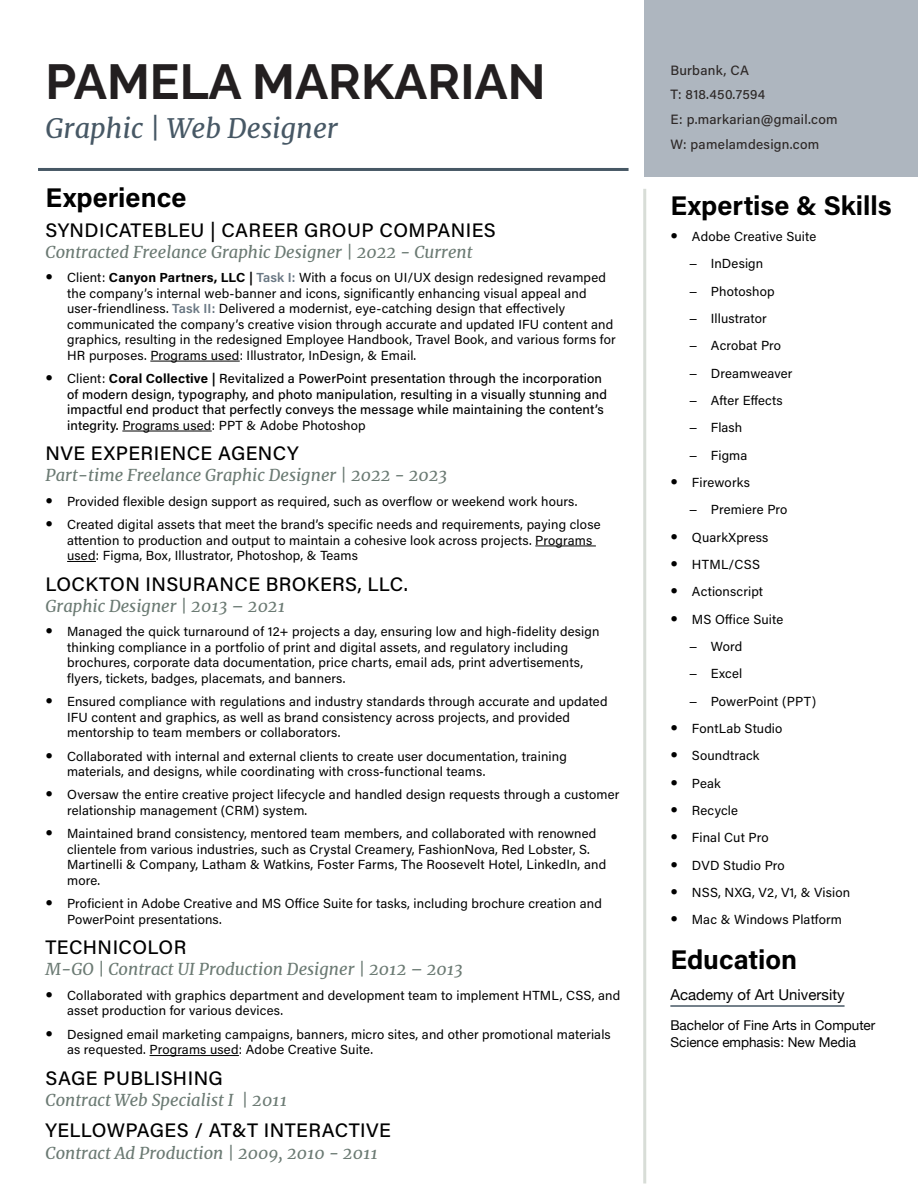
<style>
.page{position:relative;width:918px;height:1188px;background:#fff}
.page>*{position:absolute;margin:0;border:0;box-sizing:border-box;transform-origin:0 0}
.Title_of_Article{font:700 49.5px "Raleway";color:#231f20}
.Header_1{font:700 27px "Acumin Pro";color:#010101}
.Header_1-2{font:italic 27px "Merriweather";color:#475865}
.Header_2{font:500 19.5px "Acumin Pro";letter-spacing:.02em;color:#010101}
.Header_3{font:italic 16.5px "Merriweather";color:#6b7a73}
.Sidebar_Header{font:15px "Helvetica Neue";color:#010101}
.Exhibit{font:500 13.5px "Acumin Pro";letter-spacing:.02em;color:#2e2928}
.Sidebar{font:13.5px/16.5px "Helvetica Neue";color:#010101}
.t1{font:13.2px/15.6px "Acumin Pro";letter-spacing:.01em;color:#010101}
.t2{font:500 13.2px/15.6px "Acumin Pro";letter-spacing:.01em;color:#010101}
.s1{font-family:"Helvetica Neue";font-weight:300;font-size:15px}
.s2{font-weight:700}
.s3{font-weight:600}
.s4{font-weight:600;color:#697783}
.s5{font-weight:400}
</style>
<div class="page">
<div style="left:645px;top:0;width:273px;height:177px;background:#aeb6bf"></div>
<hr style="left:150px;top:361px;width:90px;height:1px;background:#010101">
<hr style="left:122px;top:431px;width:90px;height:1px;background:#010101">
<hr style="left:535px;top:546px;width:61px;height:1px;background:#010101">
<svg style="left:67px;top:561px;width:29px;height:1px"></svg>
<hr style="left:150px;top:1055px;width:89px;height:1px;background:#010101">
<hr style="left:670px;top:1005px;width:175px;height:2px;background:#475865">
<hr style="left:38px;top:168px;width:591px;height:3px;background:#475865">
<hr style="left:643px;top:189px;width:3px;height:995px;background:#d8ddd7">
<p class="Title_of_Article" style="left:46px;top:42px;width:502px">PAMELA MARKARIAN</p>
<p class="Header_1-2" style="left:46px;top:110px;width:294px">Graphic | Web Designer</p>
<p class="Header_1" style="left:46px;top:179px;width:142px">Experience</p>
<p class="Header_2" style="left:46px;top:216px;width:452px">SYNDICATEBLEU | CAREER GROUP COMPANIES</p>
<p class="Header_3" style="left:46px;top:240px;width:429px">Contracted Freelance Graphic Designer | 2022 - Current</p>
<p class="t1" style="left:67px;top:269px;width:550px;text-indent:-22px"><span class="s1">•</span> Client: <span class="s2">Canyon Partners, LLC</span> <span class="s3">|</span> <span class="s4">Task I:</span> With a focus on UI/UX design redesigned revamped the company’s internal web-banner and icons, significantly enhancing visual appeal and user-friendliness. <span class="s4">Task II:</span> Delivered a modernist, eye-catching design that effectively communicated the company’s creative vision through accurate and updated IFU content and graphics, resulting in the redesigned Employee Handbook, Travel Book, and various forms for HR purposes. Programs used: Illustrator, InDesign, &amp; Email.</p>
<p class="t2" style="left:67px;top:370px;width:542px;text-indent:-22px"><span class="s1">•</span> <span class="s5">Client:</span> <span class="s2">Coral Collective</span> <span class="s3">|</span> Revitalized a PowerPoint presentation through the incorporation of modern design, typography, and photo manipulation, resulting in a visually stunning and impactful end product that perfectly conveys the message while maintaining the content’s integrity. <span class="s5">Programs used: PPT &amp; Adobe Photoshop</span></p>
<p class="Header_2" style="left:46px;top:440px;width:255px">NVE EXPERIENCE AGENCY</p>
<p class="Header_3" style="left:46px;top:464px;width:403px">Part-time Freelance Graphic Designer | 2022 - 2023</p>
<p class="t1" style="left:46px;top:493px;width:533px"><span class="s1">•</span> Provided flexible design support as required, such as overflow or weekend work hours.</p>
<p class="t1" style="left:67px;top:516px;width:535px;text-indent:-22px"><span class="s1">•</span> Created digital assets that meet the brand’s specific needs and requirements, paying close attention to production and output to maintain a cohesive look across projects. Programs used: Figma, Box, Illustrator, Photoshop, &amp; Teams</p>
<p class="Header_2" style="left:46px;top:570px;width:364px">LOCKTON INSURANCE BROKERS, LLC.</p>
<p class="Header_3" style="left:46px;top:594px;width:241px">Graphic Designer | 2013 – 2021</p>
<p class="t1" style="left:67px;top:623px;width:534px;text-indent:-22px"><span class="s1">•</span> Managed the quick turnaround of 12+ projects a day, ensuring low and high-fidelity design thinking compliance in a portfolio of print and digital assets, and regulatory including brochures, corporate data documentation, price charts, email ads, print advertisements, flyers, tickets, badges, placemats, and banners.</p>
<p class="t1" style="left:67px;top:693px;width:542px;text-indent:-22px"><span class="s1">•</span> Ensured compliance with regulations and industry standards through accurate and updated<br>IFU content and graphics, as well as brand consistency across projects, and provided mentorship to team members or collaborators.</p>
<p class="t1" style="left:67px;top:748px;width:501px;text-indent:-22px"><span class="s1">•</span> Collaborated with internal and external clients to create user documentation, training materials, and designs, while coordinating with cross-functional teams.</p>
<p class="t1" style="left:67px;top:787px;width:554px;text-indent:-22px"><span class="s1">•</span> Oversaw the entire creative project lifecycle and handled design requests through a customer relationship management (CRM) system.</p>
<p class="t1" style="left:67px;top:825px;width:541px;text-indent:-22px"><span class="s1">•</span> Maintained brand consistency, mentored team members, and collaborated with renowned clientele from various industries, such as Crystal Creamery, FashionNova, Red Lobster, S.<br>Martinelli &amp; Company, Latham &amp; Watkins, Foster Farms, The Roosevelt Hotel, LinkedIn, and more.</p>
<p class="t1" style="left:67px;top:895px;width:536px;text-indent:-22px"><span class="s1">•</span> Proficient in Adobe Creative and MS Office Suite for tasks, including brochure creation and<br>PowerPoint presentations.</p>
<p class="Header_2" style="left:46px;top:934px;width:142px">TECHNICOLOR</p>
<p class="Header_3" style="left:46px;top:958px;width:419px">M-GO | Contract UI Production Designer | 2012 – 2013</p>
<p class="t1" style="left:67px;top:987px;width:555px;text-indent:-22px"><span class="s1">•</span> Collaborated with graphics department and development team to implement HTML, CSS, and asset production for various devices.</p>
<p class="t1" style="left:67px;top:1026px;width:545px;text-indent:-22px"><span class="s1">•</span> Designed email marketing campaigns, banners, micro sites, and other promotional materials as requested. Programs used: Adobe Creative Suite.</p>
<p class="Header_2" style="left:46px;top:1064px;width:179px">SAGE PUBLISHING</p>
<p class="Header_3" style="left:46px;top:1089px;width:243px">Contract Web Specialist I | 2011</p>
<p class="Header_2" style="left:46px;top:1117px;width:347px">YELLOWPAGES / AT&amp;T INTERACTIVE</p>
<p class="Header_3" style="left:46px;top:1141px;width:334px">Contract Ad Production | 2009, 2010 - 2011</p>
<p class="Exhibit" style="left:670px;top:61px;width:80px">Burbank, CA</p>
<p class="Exhibit" style="left:670px;top:85px;width:96px">T: 818.450.7594</p>
<p class="Exhibit" style="left:670px;top:110px;width:169px">E: p.markarian@gmail.com</p>
<p class="Exhibit" style="left:670px;top:135px;width:151px">W: pamelamdesign.com</p>
<p class="Header_1" style="left:670px;top:186px;width:223px">Expertise &amp; Skills</p>
<p class="t1" style="left:670px;top:228px;width:147px"><span class="s1">•</span> Adobe Creative Suite</p>
<p class="t1" style="left:689px;top:255px;width:76px">− InDesign</p>
<p class="t1" style="left:689px;top:283px;width:87px">− Photoshop</p>
<p class="t1" style="left:689px;top:310px;width:79px">− Illustrator</p>
<p class="t1" style="left:689px;top:337px;width:93px">− Acrobat Pro</p>
<p class="t1" style="left:689px;top:365px;width:105px">− Dreamweaver</p>
<p class="t1" style="left:689px;top:392px;width:95px">− After Effects</p>
<p class="t1" style="left:689px;top:419px;width:54px">− Flash</p>
<p class="t1" style="left:689px;top:447px;width:60px">− Figma</p>
<p class="t1" style="left:670px;top:474px;width:81px"><span class="s1">•</span> Fireworks</p>
<p class="t1" style="left:689px;top:501px;width:100px">− Premiere Pro</p>
<p class="t1" style="left:670px;top:529px;width:100px"><span class="s1">•</span> QuarkXpress</p>
<p class="t1" style="left:670px;top:556px;width:91px"><span class="s1">•</span> HTML/CSS</p>
<p class="t1" style="left:670px;top:583px;width:94px"><span class="s1">•</span> Actionscript</p>
<p class="t1" style="left:670px;top:611px;width:114px"><span class="s1">•</span> MS Office Suite</p>
<p class="t1" style="left:689px;top:638px;width:55px">− Word</p>
<p class="t1" style="left:689px;top:665px;width:55px">− Excel</p>
<p class="t1" style="left:689px;top:693px;width:129px">− PowerPoint (PPT)</p>
<p class="t1" style="left:670px;top:720px;width:114px"><span class="s1">•</span> FontLab Studio</p>
<p class="t1" style="left:670px;top:747px;width:91px"><span class="s1">•</span> Soundtrack</p>
<p class="t1" style="left:670px;top:775px;width:52px"><span class="s1">•</span> Peak</p>
<p class="t1" style="left:670px;top:802px;width:69px"><span class="s1">•</span> Recycle</p>
<p class="t1" style="left:670px;top:829px;width:100px"><span class="s1">•</span> Final Cut Pro</p>
<p class="t1" style="left:670px;top:857px;width:116px"><span class="s1">•</span> DVD Studio Pro</p>
<p class="t1" style="left:670px;top:884px;width:181px"><span class="s1">•</span> NSS, NXG, V2, V1, &amp; Vision</p>
<p class="t1" style="left:670px;top:911px;width:173px"><span class="s1">•</span> Mac &amp; Windows Platform</p>
<p class="Header_1" style="left:670px;top:940px;width:128px">Education</p>
<p class="Sidebar_Header" style="left:670px;top:984px;width:176px">Academy of Art University</p>
<p class="Sidebar" style="left:670px;top:1018px;width:207px">Bachelor of Fine Arts in Computer<br>Science emphasis: New Media</p>
</div>
